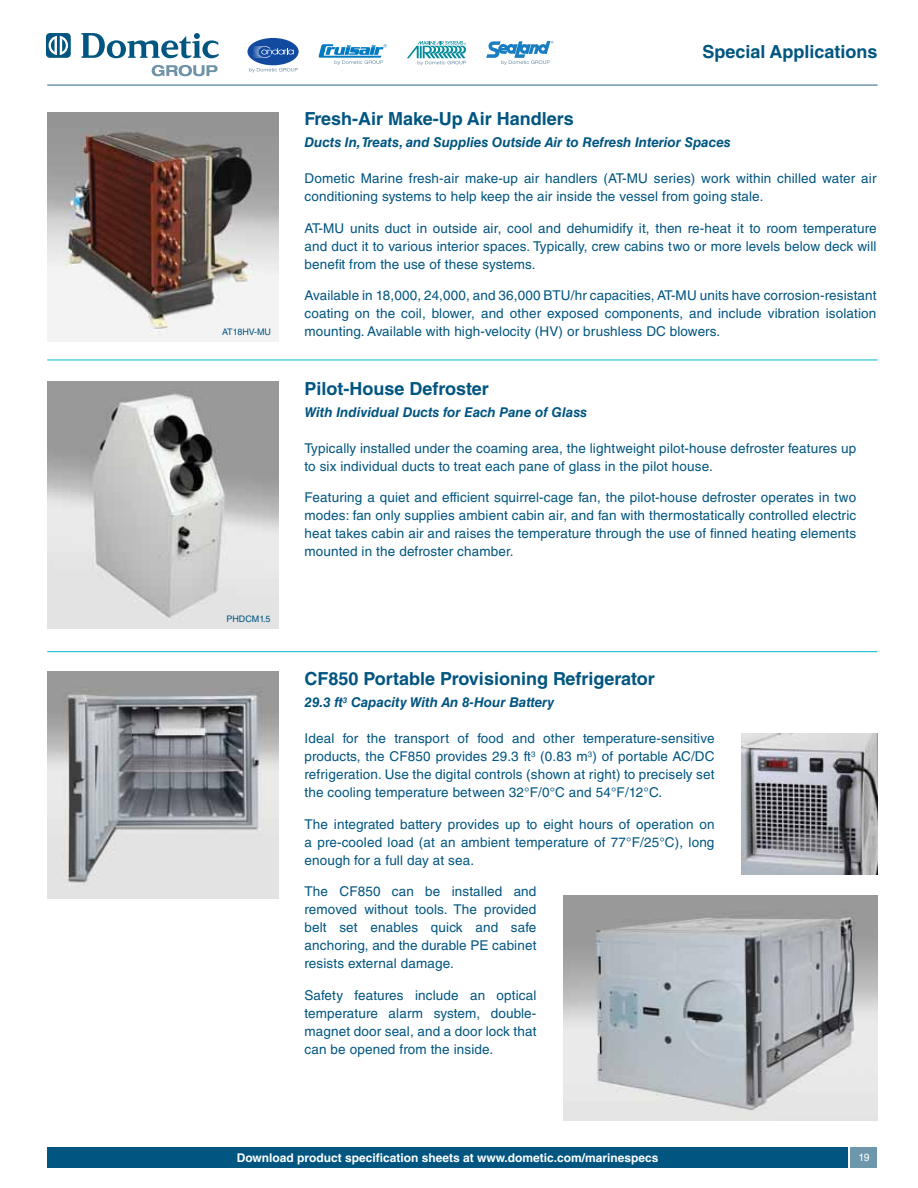
<style>
.page{position:relative;width:918px;height:1188px;background:#fff}
.page>*{position:absolute;margin:0;border:0;box-sizing:border-box;transform-origin:0 0}
.t1{font:700 18px "Helvetica LT Std";color:#005581}
.t2{font:13.5px/18px "Helvetica LT Std";letter-spacing:.01em;color:#005581;text-align:justify}
.t3{font:italic 700 13.5px "Helvetica LT Std";color:#005581}
.t4{font:700 12px "Helvetica LT Std";color:#fff}
.t5{font:10.5px "Helvetica LT Std";color:#fff}
.t6{font:9px "Helvetica LT Std";color:#005581}
</style>
<div class="page">
<hr style="left:47px;top:651px;width:831px;height:1px;background:#00b7ce">
<hr style="left:47px;top:360px;width:831px;height:1px;background:#00b7ce">
<img style="left:563px;top:896px;width:315px;height:224px">
<img style="left:47px;top:382px;width:232px;height:246px">
<img style="left:47px;top:672px;width:232px;height:227px">
<img style="left:48px;top:112px;width:231px;height:230px">
<img style="left:742px;top:734px;width:136px;height:141px">
<hr style="left:47px;top:84px;width:831px;height:2px;background:#6d98ac">
<svg style="left:81px;top:33px;width:138px;height:25px"></svg>
<svg style="left:46px;top:33px;width:25px;height:25px"></svg>
<svg style="left:152px;top:65px;width:66px;height:11px"></svg>
<div style="left:47px;top:1148px;width:801px;height:20px;background:#005581"></div>
<div style="left:850px;top:1148px;width:28px;height:20px;background:#6d98ac"></div>
<svg style="left:249px;top:68px;width:49px;height:4px"></svg>
<div style="left:247px;top:38px;width:52px;height:27px;background:#114a9f;border-radius:50%"></div>
<svg style="left:253px;top:46px;width:41px;height:12px"></svg>
<svg style="left:319px;top:44px;width:68px;height:21px"></svg>
<svg style="left:407px;top:41px;width:59px;height:24px"></svg>
<svg style="left:486px;top:41px;width:67px;height:24px"></svg>
<h1 class="t1" style="left:702px;top:41px;width:177px">Special Applications</h1>
<p class="t6" style="left:222px;top:327px;width:50px">AT18HV-MU</p>
<p class="t6" style="left:226px;top:613px;width:46px">PHDCM1.5</p>
<h1 class="t1" style="left:305px;top:108px;width:271px">Fresh-Air Make-Up Air Handlers</h1>
<p class="t3" style="left:305px;top:134px;width:428px">Ducts In, Treats, and Supplies Outside Air to Refresh Interior Spaces</p>
<p class="t2" style="left:305px;top:169px;width:573px">Dometic Marine fresh-air make-up air handlers (AT-MU series) work within chilled water air conditioning systems to help keep the air inside the vessel from going stale.</p>
<p class="t2" style="left:305px;top:219px;width:574px">AT-MU units duct in outside air, cool and dehumidify it, then re-heat it to room temperature and duct it to various interior spaces. Typically, crew cabins two or more levels below deck will benefit from the use of these systems.</p>
<p class="t2" style="left:305px;top:286px;width:573px">Available in 18,000, 24,000, and 36,000 BTU/hr capacities, AT-MU units have corrosion-resistant coating on the coil, blower, and other exposed components, and include vibration isolation mounting. Available with high-velocity (HV) or brushless DC blowers.</p>
<h1 class="t1" style="left:305px;top:378px;width:186px">Pilot-House Defroster</h1>
<p class="t3" style="left:305px;top:404px;width:284px">With Individual Ducts for Each Pane of Glass</p>
<p class="t2" style="left:305px;top:439px;width:553px">Typically installed under the coaming area, the lightweight pilot-house defroster features up to six individual ducts to treat each pane of glass in the pilot house.</p>
<p class="t2" style="left:305px;top:489px;width:553px">Featuring a quiet and efficient squirrel-cage fan, the pilot-house defroster operates in two modes: fan only supplies ambient cabin air, and fan with thermostatically controlled electric heat takes cabin air and raises the temperature through the use of finned heating elements mounted in the defroster chamber.</p>
<h1 class="t1" style="left:305px;top:668px;width:352px">CF850 Portable Provisioning Refrigerator</h1>
<p class="t3" style="left:305px;top:694px;width:251px">29.3 ft<sup>3</sup> Capacity With An 8-Hour Battery</p>
<p class="t2" style="left:305px;top:729px;width:411px">Ideal for the transport of food and other temperature-sensitive products, the CF850 provides 29.3 ft<sup>3</sup> (0.83 m<sup>3</sup>) of portable AC/DC refrigeration. Use the digital controls (shown at right) to precisely set the cooling temperature between 32°F/0°C and 54°F/12°C.</p>
<p class="t2" style="left:305px;top:815px;width:412px">The integrated battery provides up to eight hours of operation on a pre-cooled load (at an ambient temperature of 77°F/25°C), long enough for a full day at sea.</p>
<p class="t2" style="left:305px;top:882px;width:233px">The CF850 can be installed and removed without tools. The provided belt set enables quick and safe anchoring, and the durable PE cabinet resists external damage.</p>
<p class="t2" style="left:305px;top:986px;width:233px">Safety features include an optical temperature alarm system, double&shy;magnet door seal, and a door lock that can be opened from the inside.</p>
<p class="t4" style="left:237px;top:1150px;width:423px">Download product specification sheets at www.dometic.com/marinespecs</p>
<p class="t5" style="left:858px;top:1152px;width:13px">19</p>
</div>
